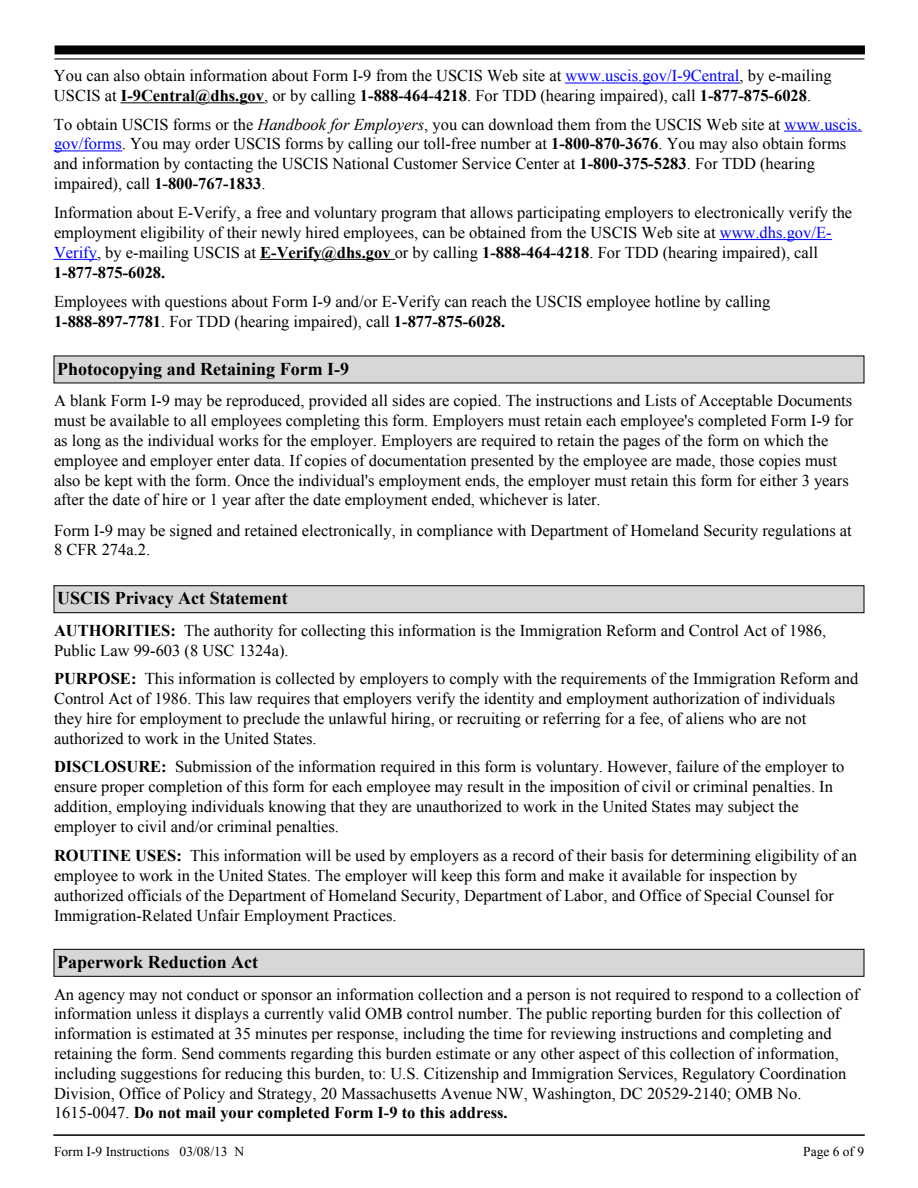
<style>
.page{position:relative;width:918px;height:1188px;background:#fff}
.page>*{position:absolute;margin:0;border:0;box-sizing:border-box;transform-origin:0 0}
.t1{font:700 18px "Times New Roman";color:#000}
.t2{font:16.5px/19.8px "Times New Roman";color:#000}
.t3{font:13.5px "Times New Roman";color:#000}
.s1{color:#00f}
.s2{font-weight:700}
.s3{font-style:italic}
</style>
<div class="page">
<div style="left:59px;top:45px;width:801px;height:9px;background:#000"></div>
<hr style="left:54px;top:58px;width:810px;height:1px;background:#000">
<hr style="left:54px;top:1134px;width:810px;height:2px;background:#000">
<div style="left:54px;top:949px;width:810px;height:27px;background:#d7d7d7"></div>
<div style="left:54px;top:949px;width:810px;height:28px;border:1px solid #000"></div>
<div style="left:54px;top:586px;width:810px;height:27px;background:#d7d7d7"></div>
<div style="left:54px;top:585px;width:810px;height:28px;border:1px solid #000"></div>
<div style="left:54px;top:356px;width:810px;height:27px;background:#d7d7d7"></div>
<hr style="left:720px;top:239px;width:112px;height:1px;background:#00f">
<hr style="left:54px;top:259px;width:43px;height:1px;background:#00f">
<hr style="left:260px;top:259px;width:135px;height:1px;background:#000">
<hr style="left:565px;top:83px;width:175px;height:1px;background:#00f">
<hr style="left:121px;top:103px;width:143px;height:1px;background:#000">
<hr style="left:784px;top:131px;width:77px;height:1px;background:#00f">
<hr style="left:54px;top:151px;width:68px;height:1px;background:#00f">
<p class="t2" style="left:54px;top:66px;width:779px">You can also obtain information about Form I-9 from the USCIS Web site at <span class="s1">www.uscis.gov/I-9Central</span>, by e-mailing<br>USCIS at <span class="s2">I-9Central@dhs.gov</span>, or by calling <span class="s2">1-888-464-4218</span>. For TDD (hearing impaired), call <span class="s2">1-877-875-6028</span>.</p>
<p class="t2" style="left:54px;top:114px;width:809px">To obtain USCIS forms or the <span class="s3">Handbook for Employers</span>, you can download them from the USCIS Web site at <span class="s1">www.uscis. gov/forms</span>. You may order USCIS forms by calling our toll-free number at <span class="s2">1-800-870-3676</span>. You may also obtain forms and information by contacting the USCIS National Customer Service Center at <span class="s2">1-800-375-5283</span>. For TDD (hearing impaired), call <span class="s2">1-800-767-1833</span>.</p>
<p class="t2" style="left:54px;top:203px;width:800px">Information about E-Verify, a free and voluntary program that allows participating employers to electronically verify the employment eligibility of their newly hired employees, can be obtained from the USCIS Web site at <span class="s1">www.dhs.gov/E-Verify</span>, by e-mailing USCIS at <span class="s2">E-Verify@dhs.gov</span> or by calling <span class="s2">1-888-464-4218</span>. For TDD (hearing impaired), call <span class="s2">1-877-875-6028.</span></p>
<p class="t2" style="left:54px;top:292px;width:718px">Employees with questions about Form I-9 and/or E-Verify can reach the USCIS employee hotline by calling<br><span class="s2">1-888-897-7781</span>. For TDD (hearing impaired), call <span class="s2">1-877-875-6028.</span></p>
<p class="t1" style="left:57px;top:359px;width:294px">Photocopying and Retaining Form I-9</p>
<p class="t2" style="left:54px;top:391px;width:801px">A blank Form I-9 may be reproduced, provided all sides are copied. The instructions and Lists of Acceptable Documents must be available to all employees completing this form. Employers must retain each employee's completed Form I-9 for as long as the individual works for the employer. Employers are required to retain the pages of the form on which the employee and employer enter data. If copies of documentation presented by the employee are made, those copies must also be kept with the form. Once the individual's employment ends, the employer must retain this form for either 3 years after the date of hire or 1 year after the date employment ended, whichever is later.</p>
<p class="t2" style="left:54px;top:520px;width:799px">Form I-9 may be signed and retained electronically, in compliance with Department of Homeland Security regulations at<br>8 CFR 274a.2.</p>
<p class="t1" style="left:57px;top:588px;width:232px">USCIS Privacy Act Statement</p>
<p class="t2" style="left:54px;top:621px;width:774px"><span class="s2">AUTHORITIES:</span> The authority for collecting this information is the Immigration Reform and Control Act of 1986,<br>Public Law 99-603 (8 USC 1324a).</p>
<p class="t2" style="left:54px;top:669px;width:806px"><span class="s2">PURPOSE:</span> This information is collected by employers to comply with the requirements of the Immigration Reform and Control Act of 1986. This law requires that employers verify the identity and employment authorization of individuals they hire for employment to preclude the unlawful hiring, or recruiting or referring for a fee, of aliens who are not authorized to work in the United States.</p>
<p class="t2" style="left:54px;top:757px;width:792px"><span class="s2">DISCLOSURE:</span> Submission of the information required in this form is voluntary. However, failure of the employer to ensure proper completion of this form for each employee may result in the imposition of civil or criminal penalties. In addition, employing individuals knowing that they are unauthorized to work in the United States may subject the employer to civil and/or criminal penalties.</p>
<p class="t2" style="left:54px;top:846px;width:804px"><span class="s2">ROUTINE USES:</span> This information will be used by employers as a record of their basis for determining eligibility of an employee to work in the United States. The employer will keep this form and make it available for inspection by authorized officials of the Department of Homeland Security, Department of Labor, and Office of Special Counsel for Immigration-Related Unfair Employment Practices.</p>
<p class="t1" style="left:57px;top:952px;width:202px">Paperwork Reduction Act</p>
<p class="t2" style="left:54px;top:984px;width:807px">An agency may not conduct or sponsor an information collection and a person is not required to respond to a collection of information unless it displays a currently valid OMB control number. The public reporting burden for this collection of information is estimated at 35 minutes per response, including the time for reviewing instructions and completing and retaining the form. Send comments regarding this burden estimate or any other aspect of this collection of information, including suggestions for reducing this burden, to: U.S. Citizenship and Immigration Services, Regulatory Coordination Division, Office of Policy and Strategy, 20 Massachusetts Avenue NW, Washington, DC 20529-2140; OMB No.<br>1615-0047. <span class="s2">Do not mail your completed Form I-9 to this address.</span></p>
<p class="t3" style="left:54px;top:1144px;width:192px">Form I-9 Instructions 03/08/13 N</p>
<p class="t3" style="left:803px;top:1144px;width:63px">Page 6 of 9</p>
</div>
